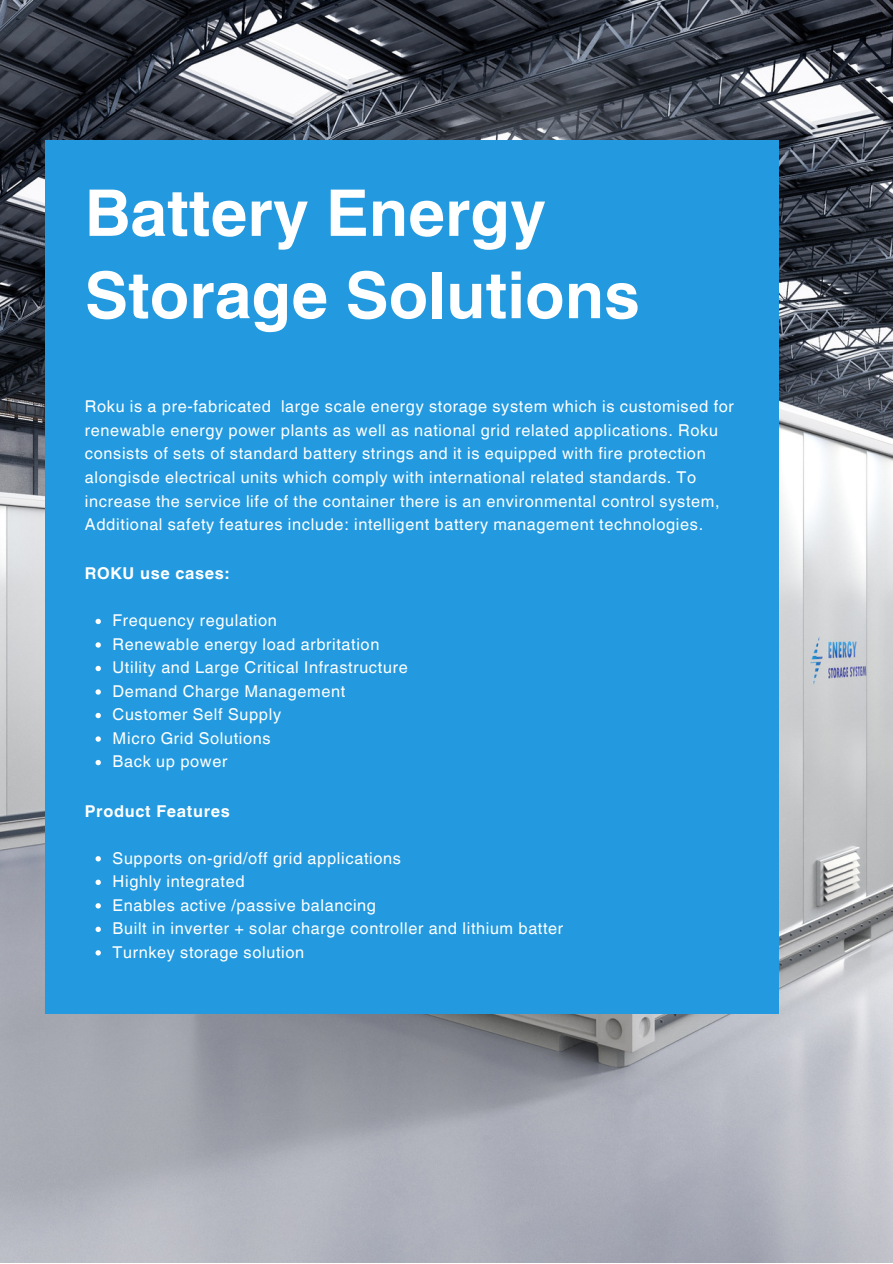
<style>
.page{position:relative;width:893px;height:1264px;background:#fff}
.page>*{position:absolute;margin:0;border:0;box-sizing:border-box;transform-origin:0 0}
.t1{font:700 64.35px/82.3px "Helvetica World";color:#fff}
.t2{font:16.35px/23.5px "Helvetica World";letter-spacing:.04em;color:#fff}
.t3{font:700 16.35px "Helvetica World";letter-spacing:.04em;color:#fff}
</style>
<div class="page">
<img style="left:0;top:0;width:892px;height:1262px">
<div style="left:45px;top:140px;width:733px;height:873px;background:#239adf"></div>
<svg style="left:95px;top:618px;width:6px;height:6px"></svg>
<svg style="left:95px;top:642px;width:6px;height:5px"></svg>
<svg style="left:95px;top:665px;width:6px;height:6px"></svg>
<svg style="left:95px;top:689px;width:6px;height:5px"></svg>
<svg style="left:95px;top:713px;width:6px;height:5px"></svg>
<svg style="left:95px;top:736px;width:6px;height:5px"></svg>
<svg style="left:95px;top:760px;width:6px;height:5px"></svg>
<svg style="left:95px;top:856px;width:6px;height:5px"></svg>
<svg style="left:95px;top:879px;width:6px;height:6px"></svg>
<svg style="left:95px;top:903px;width:6px;height:5px"></svg>
<svg style="left:95px;top:926px;width:6px;height:6px"></svg>
<svg style="left:95px;top:950px;width:6px;height:5px"></svg>
<p class="t1" style="left:85px;top:165px;width:556px">Battery Energy<br>Storage Solutions</p>
<p class="t2" style="left:85px;top:395px;width:650px">Roku is a pre-fabricated large scale energy storage system which is customised for renewable energy power plants as well as national grid related applications. Roku consists of sets of standard battery strings and it is equipped with fire protection alongisde electrical units which comply with international related standards. To increase the service life of the container there is an environmental control system, Additional safety features include: intelligent battery management technologies.</p>
<p class="t3" style="left:85px;top:560px;width:146px">ROKU use cases:</p>
<p class="t2" style="left:113px;top:609px;width:166px">Frequency regulation</p>
<p class="t2" style="left:113px;top:632px;width:268px">Renewable energy load arbritation</p>
<p class="t2" style="left:113px;top:656px;width:296px">Utility and Large Critical Infrastructure</p>
<p class="t2" style="left:113px;top:679px;width:234px">Demand Charge Management</p>
<p class="t2" style="left:113px;top:703px;width:170px">Customer Self Supply</p>
<p class="t2" style="left:113px;top:726px;width:160px">Micro Grid Solutions</p>
<p class="t2" style="left:113px;top:750px;width:116px">Back up power</p>
<p class="t3" style="left:85px;top:797px;width:146px">Product Features</p>
<p class="t2" style="left:113px;top:846px;width:290px">Supports on-grid/off grid applications</p>
<p class="t2" style="left:113px;top:869px;width:133px">Highly integrated</p>
<p class="t2" style="left:113px;top:893px;width:265px">Enables active /passive balancing</p>
<p class="t2" style="left:113px;top:916px;width:452px">Built in inverter + solar charge controller and lithium batter</p>
<p class="t2" style="left:113px;top:940px;width:193px">Turnkey storage solution</p>
</div>
